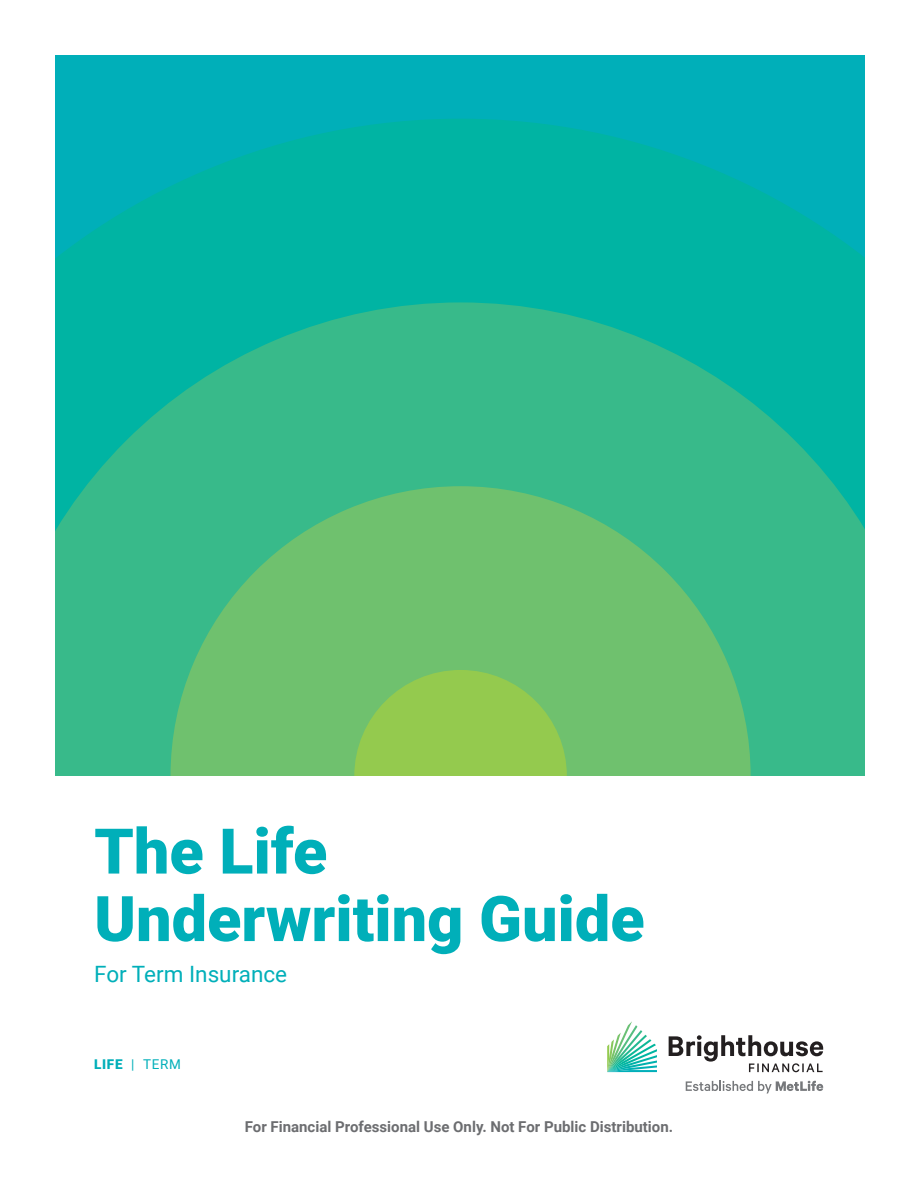
<style>
.page{position:relative;width:918px;height:1188px;background:#fff}
.page>*{position:absolute;margin:0;border:0;box-sizing:border-box;transform-origin:0 0}
.t1{font:900 63px/67.5px "Roboto";color:#00afb9}
.t2{font:22.5px "Roboto";color:#00afb9}
.t3{font:700 15px "Roboto";color:#6c6d70}
.Category_9_18{font:13.5px "Roboto";color:#00afb9}
.s1{font-weight:900}
</style>
<div class="page">
<div style="left:55px;top:55px;width:809px;height:64px;background:#00afb9"></div>
<svg style="left:55px;top:119px;width:809px;height:183px;background:#00b2a8"></svg>
<svg style="left:55px;top:302px;width:809px;height:474px;background:#29b890"></svg>
<svg style="left:171px;top:486px;width:580px;height:290px;background:#61bf75"></svg>
<svg style="left:354px;top:670px;width:213px;height:106px;background:#8bc854"></svg>
<svg style="left:686px;top:1081px;width:137px;height:13px"></svg>
<svg style="left:669px;top:1035px;width:154px;height:37px"></svg>
<svg style="left:607px;top:1021px;width:50px;height:51px"></svg>
<p class="t1" style="left:94px;top:815px;width:552px">The Life<br>Underwriting Guide</p>
<p class="t2" style="left:94px;top:958px;width:195px">For Term Insurance</p>
<p class="Category_9_18" style="left:94px;top:1055px;width:88px"><span class="s1">LIFE</span> | TERM</p>
<p class="t3" style="left:245px;top:1116px;width:430px">For Financial Professional Use Only. Not For Public Distribution.</p>
</div>
